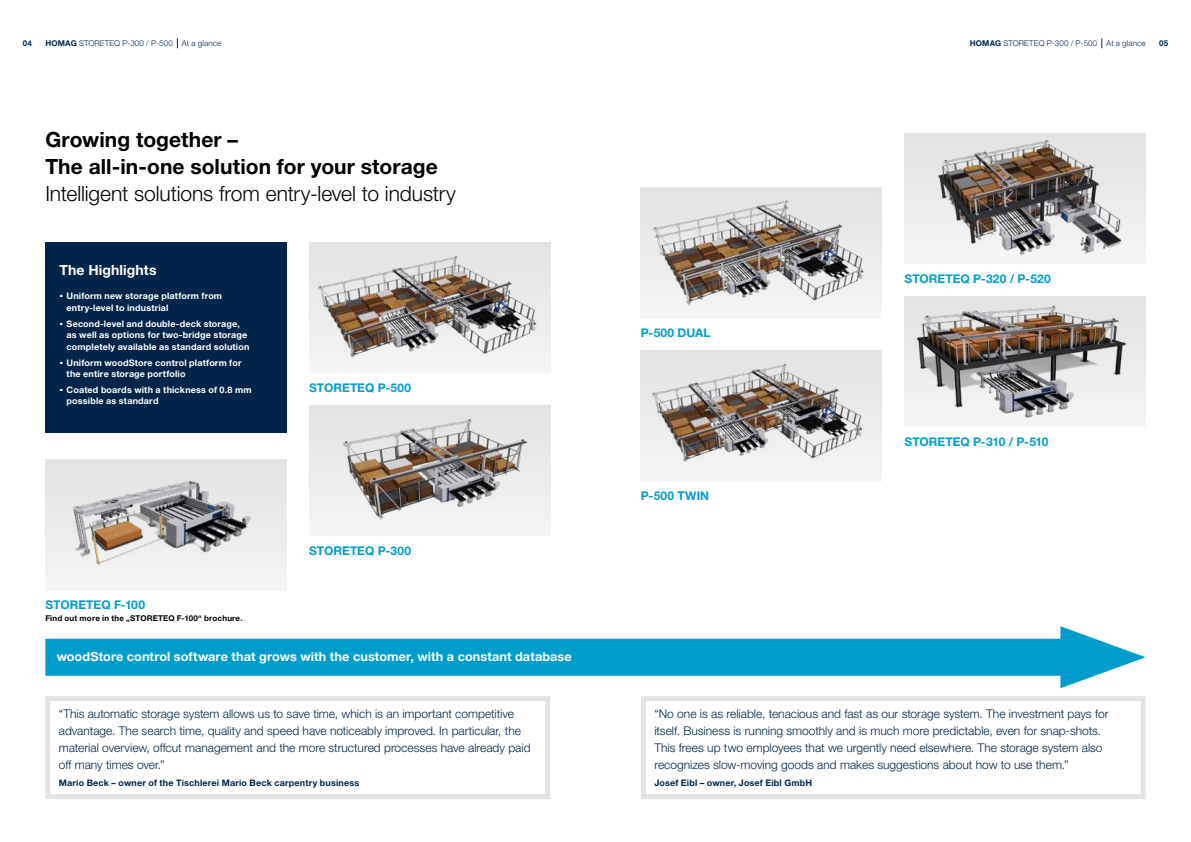
<style>
.page{position:relative;width:1191px;height:842px;background:#fff}
.page>*{position:absolute;margin:0;border:0;box-sizing:border-box;transform-origin:0 0}
.t1{font:700 21px/27.2px "Helvetica Neue LTW1 G";letter-spacing:.005em;color:#000}
.t2{font:300 21px "Helvetica Neue LTW1 G";letter-spacing:-.005em;color:#000}
.t3{font:700 14px "Helvetica Neue LTW1 G";letter-spacing:.005em;color:#fff}
.t4{font:700 12.7px "Helvetica Neue LTW1 G";letter-spacing:.005em;color:#fff}
.t5{font:300 12px/17px "Helvetica Neue LTW1 G";color:#00254b}
.t6{font:700 12px "Helvetica Neue LTW1 G";letter-spacing:.005em;color:#009dcc}
.t7{font:700 9px/11.5px "Helvetica Neue LTW1 G";letter-spacing:.02em;color:#fff}
.t8{font:700 9px "Helvetica Neue LTW1 G";letter-spacing:.02em;color:#00254b}
.t9{font:300 8px "Helvetica Neue LTW1 G";letter-spacing:.015em;color:#00254b}
.t10{font:700 8px "Helvetica Neue LTW1 G";letter-spacing:.025em;color:#000}
.t11{font:700 8px "Helvetica Neue LTW1 G";color:#00254b}
.s1{font-weight:700}
.s2{font-size:14px}
</style>
<div class="page">
<div style="left:309px;top:405px;width:241px;height:131px;background:linear-gradient(to right,#eee,#eee)"></div>
<img style="left:309px;top:415px;width:241px;height:108px">
<img style="left:904px;top:296px;width:241px;height:125px">
<div style="left:904px;top:133px;width:241px;height:131px;background:linear-gradient(to right,#ececec,#ececec)"></div>
<img style="left:904px;top:137px;width:241px;height:124px">
<div style="left:309px;top:242px;width:241px;height:130px;background:linear-gradient(to right,#efefef,#efefef)"></div>
<img style="left:309px;top:247px;width:241px;height:117px">
<svg style="left:641px;top:351px;width:241px;height:124px"></svg>
<img style="left:641px;top:355px;width:241px;height:113px">
<div style="left:641px;top:188px;width:241px;height:130px;background:linear-gradient(to right,#ececec,#ececec)"></div>
<img style="left:641px;top:198px;width:241px;height:112px">
<div style="left:45px;top:242px;width:241px;height:190px;background:#00254b"></div>
<div style="left:45px;top:460px;width:241px;height:130px;background:linear-gradient(to right,#ededed,#ededed)"></div>
<img style="left:55px;top:473px;width:231px;height:100px">
<div style="left:45px;top:696px;width:505px;height:103px;border:5px solid #e3e3e3"></div>
<div style="left:641px;top:696px;width:504px;height:103px;border:5px solid #e3e3e3"></div>
<div style="left:45px;top:639px;width:1042px;height:37px;background:#009dcc"></div>
<svg style="left:1060px;top:626px;width:85px;height:62px"></svg>
<p class="t11" style="left:23px;top:39px;width:11px">04</p>
<p class="t9" style="left:45px;top:39px;width:177px"><span class="s1">HOMAG</span> STORETEQ P-300 / P-500 At a glance</p>
<p class="t9" style="left:969px;top:39px;width:177px"><span class="s1">HOMAG</span> STORETEQ P-300 / P-500 At a glance</p>
<p class="t11" style="left:1159px;top:39px;width:11px">05</p>
<h1 class="t1" style="left:45px;top:126px;width:394px">Growing together –<br>The all-in-one solution for your storage</h1>
<h1 class="t2" style="left:45px;top:181px;width:412px">Intelligent solutions from entry-level to industry</h1>
<p class="t3" style="left:60px;top:261px;width:98px">The Highlights</p>
<p class="t7" style="left:67px;top:290px;width:157px;text-indent:-7px"><span class="s2">·</span> Uniform new storage platform from entry-level to industrial</p>
<p class="t7" style="left:67px;top:318px;width:184px;text-indent:-7px"><span class="s2">·</span> Second-level and double-deck storage, as well as options for two-bridge storage completely available as standard solution</p>
<p class="t7" style="left:67px;top:356px;width:176px;text-indent:-7px"><span class="s2">·</span> Uniform woodStore control platform for the entire storage portfolio</p>
<p class="t7" style="left:67px;top:384px;width:186px;text-indent:-7px"><span class="s2">·</span> Coated boards with a thickness of 0.8 mm possible as standard</p>
<p class="t6" style="left:45px;top:598px;width:101px">STORETEQ F-100</p>
<p class="t10" style="left:45px;top:613px;width:199px">Find out more in the „STORETEQ F-100“ brochure.</p>
<p class="t6" style="left:309px;top:380px;width:104px">STORETEQ P-500</p>
<p class="t6" style="left:309px;top:543px;width:104px">STORETEQ P-300</p>
<p class="t4" style="left:57px;top:648px;width:516px">woodStore control software that grows with the customer, with a constant database</p>
<p class="t5" style="left:59px;top:705px;width:473px">“This automatic storage system allows us to save time, which is an important competitive advantage. The search time, quality and speed have noticeably improved. In particular, the material overview, offcut management and the more structured processes have already paid off many times over.”</p>
<p class="t8" style="left:59px;top:777px;width:302px">Mario Beck – owner of the Tischlerei Mario Beck carpentry business</p>
<p class="t6" style="left:641px;top:326px;width:71px">P-500 DUAL</p>
<p class="t6" style="left:641px;top:489px;width:70px">P-500 TWIN</p>
<p class="t6" style="left:904px;top:271px;width:148px">STORETEQ P-320 / P-520</p>
<p class="t6" style="left:904px;top:434px;width:145px">STORETEQ P-310 / P-510</p>
<p class="t5" style="left:654px;top:705px;width:455px">“No one is as reliable, tenacious and fast as our storage system. The investment pays for itself. Business is running smoothly and is much more predictable, even for snap-shots.<br>This frees up two employees that we urgently need elsewhere. The storage system also recognizes slow-moving goods and makes suggestions about how to use them.”</p>
<p class="t8" style="left:654px;top:777px;width:159px">Josef Eibl – owner, Josef Eibl GmbH</p>
</div>
